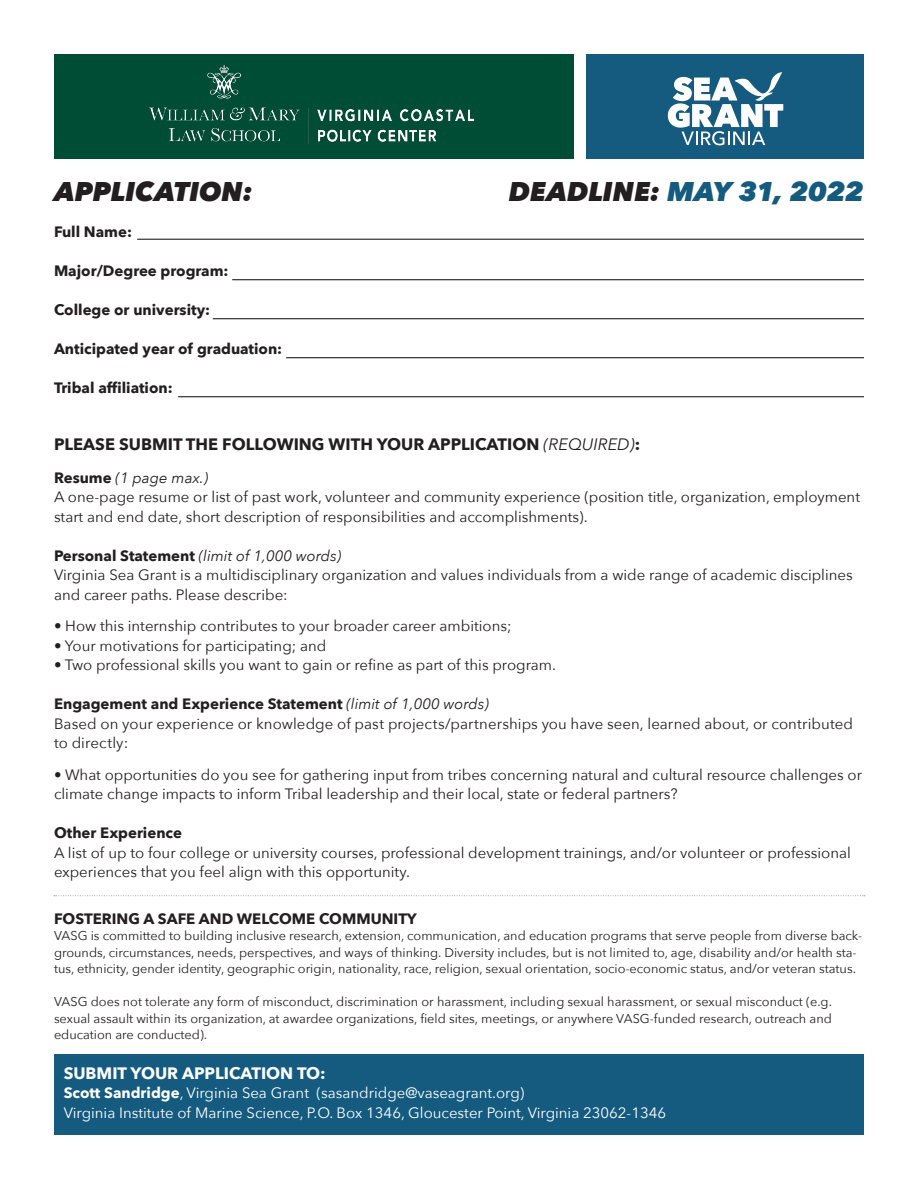
<style>
.page{position:relative;width:918px;height:1188px;background:#fff}
.page>*{position:absolute;margin:0;border:0;box-sizing:border-box;transform-origin:0 0}
.t1{font:italic 800 27px "Avenir Next";letter-spacing:-.005em;color:#145b7f}
.t2{font:italic 800 27px "Avenir Next";letter-spacing:-.005em;color:#231f20}
.t3{font:700 16.5px "Avenir Next";color:#231f20}
.t4{font:700 16.5px "Avenir Next";color:#fff}
.t5{font:15px/19.5px "Avenir Next";color:#231f20}
.t6{font:700 15px "Avenir Next";color:#231f20}
.t7{font:15px "Avenir Next";color:#fff}
.t8{font:italic 15px "Avenir Next";color:#231f20}
.t9{font:12.75px/16.5px "Avenir Next";color:#231f20}
.s1{color:#231f20}
.s2{font-weight:400;font-style:italic}
.s3{font-weight:700;font-style:normal}
.s4{font-weight:700}
</style>
<div class="page">
<div style="left:54px;top:54px;width:519px;height:105px;background:#004d36"></div>
<div style="left:586px;top:54px;width:278px;height:105px;background:#145b7f"></div>
<img style="left:149px;top:65px;width:326px;height:79px">
<svg style="left:668px;top:72px;width:115px;height:73px"></svg>
<div style="left:54px;top:1054px;width:810px;height:81px;background:#145b7f"></div>
<hr style="left:137px;top:239px;width:727px;height:1px;background:#231f20">
<hr style="left:232px;top:279px;width:632px;height:1px;background:#231f20">
<hr style="left:213px;top:318px;width:651px;height:1px;background:#231f20">
<hr style="left:286px;top:357px;width:578px;height:1px;background:#231f20">
<hr style="left:178px;top:396px;width:686px;height:1px;background:#231f20">
<svg style="left:54px;top:895px;width:811px;height:1px"></svg>
<p class="t2" style="left:54px;top:175px;width:200px">APPLICATION:</p>
<p class="t1" style="left:509px;top:175px;width:357px"><span class="s1">DEADLINE:</span> MAY 31, 2022</p>
<p class="t6" style="left:54px;top:219px;width:80px">Full Name:</p>
<p class="t6" style="left:54px;top:258px;width:176px">Major/Degree program:</p>
<p class="t6" style="left:54px;top:297px;width:158px">College or university:</p>
<p class="t6" style="left:54px;top:336px;width:230px">Anticipated year of graduation:</p>
<p class="t6" style="left:54px;top:375px;width:120px">Tribal affiliation:</p>
<p class="t3" style="left:54px;top:430px;width:588px">PLEASE SUBMIT THE FOLLOWING WITH YOUR APPLICATION <span class="s2">(REQUIRED)</span>:</p>
<p class="t8" style="left:54px;top:465px;width:156px"><span class="s3">Resume</span> (1 page max.)</p>
<p class="t5" style="left:54px;top:487px;width:808px">A one-page resume or list of past work, volunteer and community experience (position title, organization, employment start and end date, short description of responsibilities and accomplishments).</p>
<p class="t8" style="left:54px;top:543px;width:289px"><span class="s3">Personal Statement</span> (limit of 1,000 words)</p>
<p class="t5" style="left:54px;top:565px;width:800px">Virginia Sea Grant is a multidisciplinary organization and values individuals from a wide range of academic disciplines and career paths. Please describe:</p>
<p class="t5" style="left:54px;top:616px;width:459px">• How this internship contributes to your broader career ambitions;</p>
<p class="t5" style="left:54px;top:635px;width:274px">• Your motivations for participating; and</p>
<p class="t5" style="left:54px;top:655px;width:504px">• Two professional skills you want to gain or refine as part of this program.</p>
<p class="t6" style="left:54px;top:691px;width:437px">Engagement and Experience Statement <span class="s2">(limit of 1,000 words)</span></p>
<p class="t5" style="left:54px;top:713px;width:801px">Based on your experience or knowledge of past projects/partnerships you have seen, learned about, or contributed to directly:</p>
<p class="t5" style="left:54px;top:764px;width:810px">• What opportunities do you see for gathering input from tribes concerning natural and cultural resource challenges or climate change impacts to inform Tribal leadership and their local, state or federal partners?</p>
<p class="t6" style="left:54px;top:820px;width:130px">Other Experience</p>
<p class="t5" style="left:54px;top:842px;width:798px">A list of up to four college or university courses, professional development trainings, and/or volunteer or professional experiences that you feel align with this opportunity.</p>
<p class="t6" style="left:54px;top:906px;width:364px">FOSTERING A SAFE AND WELCOME COMMUNITY</p>
<p class="t9" style="left:54px;top:927px;width:810px">VASG is committed to building inclusive research, extension, communication, and education programs that serve people from diverse back&shy;grounds, circumstances, needs, perspectives, and ways of thinking. Diversity includes, but is not limited to, age, disability and/or health sta&shy;tus, ethnicity, gender identity, geographic origin, nationality, race, religion, sexual orientation, socio-economic status, and/or veteran status.</p>
<p class="t9" style="left:54px;top:993px;width:780px;text-align:justify">VASG does not tolerate any form of misconduct, discrimination or harassment, including sexual harassment, or sexual misconduct (e.g. sexual assault within its organization, at awardee organizations, field sites, meetings, or anywhere VASG-funded research, outreach and education are conducted).</p>
<p class="t4" style="left:64px;top:1058px;width:263px">SUBMIT YOUR APPLICATION TO:</p>
<p class="t7" style="left:64px;top:1080px;width:462px"><span class="s4">Scott Sandridge</span>, Virginia Sea Grant (sasandridge@vaseagrant.org)</p>
<p class="t7" style="left:64px;top:1100px;width:604px">Virginia Institute of Marine Science, P.O. Box 1346, Gloucester Point, Virginia 23062-1346</p>
</div>
